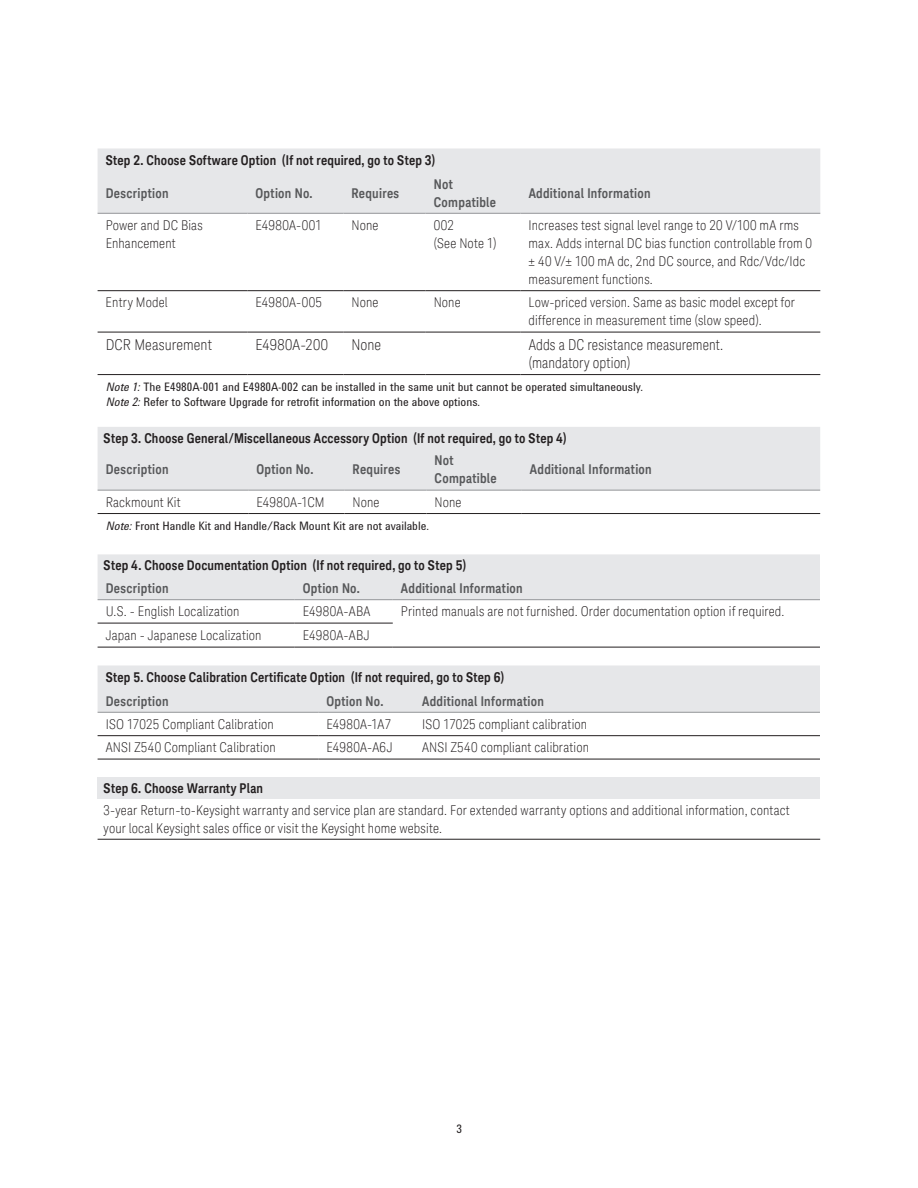
<style>
.page{position:relative;width:918px;height:1188px;background:#fff}
.page>*{position:absolute;margin:0;border:0;box-sizing:border-box;transform-origin:0 0}
.t1{font:300 condensed 15px/18px "Keysight Sans";letter-spacing:.005em;color:#231f20;scale:.95 1}
.t2{font:300 condensed 15px "Keysight Sans";letter-spacing:.005em;color:#231f20}
.t3{font:300 condensed 13.5px/18px "Keysight Sans";letter-spacing:.015em;color:#231f20}
.t4{font:700 13.5px "Keysight Sans Condensed";letter-spacing:.015em;color:#231f20}
.t5{font:700 13.5px/18px "Keysight Sans Condensed";letter-spacing:.02em;color:#57585a}
.t6{font:12px/14.4px "Agilent Condensed CFF";color:#231f20}
.s1{font-style:italic}
</style>
<div class="page">
<div style="left:98px;top:148px;width:722px;height:65px;background:#e6e7e9"></div>
<hr style="left:98px;top:374px;width:149px;height:1px;background:#231f20">
<hr style="left:247px;top:374px;width:96px;height:1px;background:#231f20">
<hr style="left:343px;top:374px;width:83px;height:1px;background:#231f20">
<hr style="left:426px;top:374px;width:95px;height:1px;background:#231f20">
<hr style="left:521px;top:374px;width:299px;height:1px;background:#231f20">
<hr style="left:98px;top:290px;width:149px;height:1px;background:#231f20">
<hr style="left:247px;top:290px;width:96px;height:1px;background:#231f20">
<hr style="left:343px;top:290px;width:83px;height:1px;background:#231f20">
<hr style="left:426px;top:290px;width:95px;height:1px;background:#231f20">
<hr style="left:521px;top:290px;width:299px;height:1px;background:#231f20">
<hr style="left:98px;top:332px;width:149px;height:1px;background:#231f20">
<hr style="left:247px;top:332px;width:96px;height:1px;background:#231f20">
<hr style="left:343px;top:332px;width:83px;height:1px;background:#231f20">
<hr style="left:426px;top:332px;width:95px;height:1px;background:#231f20">
<hr style="left:521px;top:332px;width:299px;height:1px;background:#231f20">
<hr style="left:98px;top:213px;width:149px;height:1px;background:#939598">
<hr style="left:247px;top:213px;width:96px;height:1px;background:#939598">
<hr style="left:343px;top:213px;width:83px;height:1px;background:#939598">
<hr style="left:426px;top:213px;width:95px;height:1px;background:#939598">
<hr style="left:521px;top:213px;width:299px;height:1px;background:#939598">
<div style="left:98px;top:427px;width:722px;height:63px;background:#e6e7e9"></div>
<hr style="left:98px;top:513px;width:150px;height:1px;background:#231f20">
<hr style="left:248px;top:513px;width:97px;height:1px;background:#231f20">
<hr style="left:345px;top:513px;width:81px;height:1px;background:#231f20">
<hr style="left:426px;top:513px;width:96px;height:1px;background:#231f20">
<hr style="left:522px;top:513px;width:298px;height:1px;background:#231f20">
<hr style="left:98px;top:490px;width:150px;height:1px;background:#939598">
<hr style="left:248px;top:490px;width:97px;height:1px;background:#939598">
<hr style="left:345px;top:490px;width:81px;height:1px;background:#939598">
<hr style="left:426px;top:490px;width:96px;height:1px;background:#939598">
<hr style="left:522px;top:490px;width:298px;height:1px;background:#939598">
<div style="left:98px;top:554px;width:722px;height:45px;background:#e6e7e9"></div>
<hr style="left:98px;top:647px;width:197px;height:1px;background:#231f20">
<hr style="left:295px;top:647px;width:98px;height:1px;background:#231f20">
<hr style="left:393px;top:647px;width:427px;height:1px;background:#231f20">
<hr style="left:98px;top:623px;width:197px;height:1px;background:#231f20">
<hr style="left:295px;top:623px;width:98px;height:1px;background:#231f20">
<hr style="left:98px;top:599px;width:197px;height:1px;background:#939598">
<hr style="left:295px;top:599px;width:98px;height:1px;background:#939598">
<hr style="left:393px;top:599px;width:427px;height:1px;background:#939598">
<div style="left:98px;top:665px;width:722px;height:47px;background:#e6e7e9"></div>
<hr style="left:98px;top:759px;width:220px;height:1px;background:#231f20">
<hr style="left:318px;top:759px;width:96px;height:1px;background:#231f20">
<hr style="left:414px;top:759px;width:406px;height:1px;background:#231f20">
<hr style="left:98px;top:735px;width:220px;height:1px;background:#231f20">
<hr style="left:318px;top:735px;width:96px;height:1px;background:#231f20">
<hr style="left:414px;top:735px;width:406px;height:1px;background:#231f20">
<hr style="left:98px;top:712px;width:220px;height:1px;background:#939598">
<hr style="left:318px;top:712px;width:96px;height:1px;background:#939598">
<hr style="left:414px;top:712px;width:406px;height:1px;background:#939598">
<div style="left:98px;top:777px;width:722px;height:22px;background:#e6e7e9"></div>
<hr style="left:98px;top:839px;width:722px;height:1px;background:#231f20">
<p class="t4" style="left:106px;top:152px;width:331px">Step 2. Choose Software Option (If not required, go to Step 3)</p>
<p class="t5" style="left:106px;top:184px;width:64px">Description</p>
<p class="t5" style="left:256px;top:184px;width:59px">Option No.</p>
<p class="t5" style="left:351px;top:184px;width:49px">Requires</p>
<p class="t5" style="left:434px;top:175px;width:64px">Not<br>Compatible</p>
<p class="t5" style="left:529px;top:184px;width:123px">Additional Information</p>
<p class="t3" style="left:106px;top:216px;width:99px">Power and DC Bias<br>Enhancement</p>
<p class="t3" style="left:255px;top:216px;width:68px">E4980A-001</p>
<p class="t3" style="left:351px;top:216px;width:29px">None</p>
<p class="t3" style="left:434px;top:216px;width:64px">002<br>(See Note 1)</p>
<p class="t3" style="left:529px;top:216px;width:285px">Increases test signal level range to 20 V/100 mA rms max. Adds internal DC bias function controllable from 0 ± 40 V/± 100 mA dc, 2nd DC source, and Rdc/Vdc/Idc measurement functions.</p>
<p class="t3" style="left:106px;top:293px;width:64px">Entry Model</p>
<p class="t3" style="left:255px;top:293px;width:68px">E4980A-005</p>
<p class="t3" style="left:351px;top:293px;width:29px">None</p>
<p class="t3" style="left:434px;top:293px;width:29px">None</p>
<p class="t3" style="left:529px;top:293px;width:268px">Low-priced version. Same as basic model except for difference in measurement time (slow speed).</p>
<p class="t2" style="left:106px;top:336px;width:108px">DCR Measurement</p>
<p class="t2" style="left:256px;top:336px;width:74px">E4980A-200</p>
<p class="t2" style="left:351px;top:336px;width:31px">None</p>
<p class="t1" style="left:529px;top:335px;width:206px">Adds a DC resistance measurement. (mandatory option)</p>
<p class="t6" style="left:107px;top:380px;width:538px"><span class="s1">Note 1:</span> The E4980A-001 and E4980A-002 can be installed in the same unit but cannot be operated simultaneously.<br><span class="s1">Note 2:</span> Refer to Software Upgrade for retrofit information on the above options.</p>
<p class="t4" style="left:104px;top:430px;width:464px">Step 3. Choose General/Miscellaneous Accessory Option (If not required, go to Step 4)</p>
<p class="t5" style="left:106px;top:461px;width:64px">Description</p>
<p class="t5" style="left:256px;top:461px;width:59px">Option No.</p>
<p class="t5" style="left:353px;top:461px;width:49px">Requires</p>
<p class="t5" style="left:435px;top:452px;width:64px">Not<br>Compatible</p>
<p class="t5" style="left:530px;top:461px;width:123px">Additional Information</p>
<p class="t3" style="left:106px;top:493px;width:77px">Rackmount Kit</p>
<p class="t3" style="left:256px;top:493px;width:70px">E4980A-1CM</p>
<p class="t3" style="left:353px;top:493px;width:29px">None</p>
<p class="t3" style="left:435px;top:493px;width:29px">None</p>
<p class="t6" style="left:107px;top:519px;width:324px"><span class="s1">Note:</span> Front Handle Kit and Handle/Rack Mount Kit are not available.</p>
<p class="t4" style="left:104px;top:557px;width:364px">Step 4. Choose Documentation Option (If not required, go to Step 5)</p>
<p class="t5" style="left:106px;top:579px;width:64px">Description</p>
<p class="t5" style="left:303px;top:579px;width:59px">Option No.</p>
<p class="t5" style="left:401px;top:579px;width:123px">Additional Information</p>
<p class="t3" style="left:106px;top:603px;width:135px">U.S. - English Localization</p>
<p class="t3" style="left:303px;top:603px;width:69px">E4980A-ABA</p>
<p class="t3" style="left:401px;top:603px;width:385px">Printed manuals are not furnished. Order documentation option if required.</p>
<p class="t3" style="left:106px;top:626px;width:157px">Japan - Japanese Localization</p>
<p class="t3" style="left:303px;top:626px;width:69px">E4980A-ABJ</p>
<p class="t4" style="left:106px;top:669px;width:400px">Step 5. Choose Calibration Certificate Option (If not required, go to Step 6)</p>
<p class="t5" style="left:106px;top:692px;width:64px">Description</p>
<p class="t5" style="left:326px;top:692px;width:59px">Option No.</p>
<p class="t5" style="left:422px;top:692px;width:123px">Additional Information</p>
<p class="t3" style="left:106px;top:715px;width:170px">ISO 17025 Compliant Calibration</p>
<p class="t3" style="left:326px;top:715px;width:66px">E4980A-1A7</p>
<p class="t3" style="left:422px;top:715px;width:167px">ISO 17025 compliant calibration</p>
<p class="t3" style="left:106px;top:739px;width:172px">ANSI Z540 Compliant Calibration</p>
<p class="t3" style="left:326px;top:739px;width:68px">E4980A-A6J</p>
<p class="t3" style="left:422px;top:739px;width:168px">ANSI Z540 compliant calibration</p>
<p class="t4" style="left:104px;top:780px;width:161px">Step 6. Choose Warranty Plan</p>
<p class="t3" style="left:104px;top:801px;width:688px">3-year Return-to-Keysight warranty and service plan are standard. For extended warranty options and additional information, contact your local Keysight sales office or visit the Keysight home website.</p>
<p class="t6" style="left:456px;top:1121px;width:7px">3</p>
</div>
